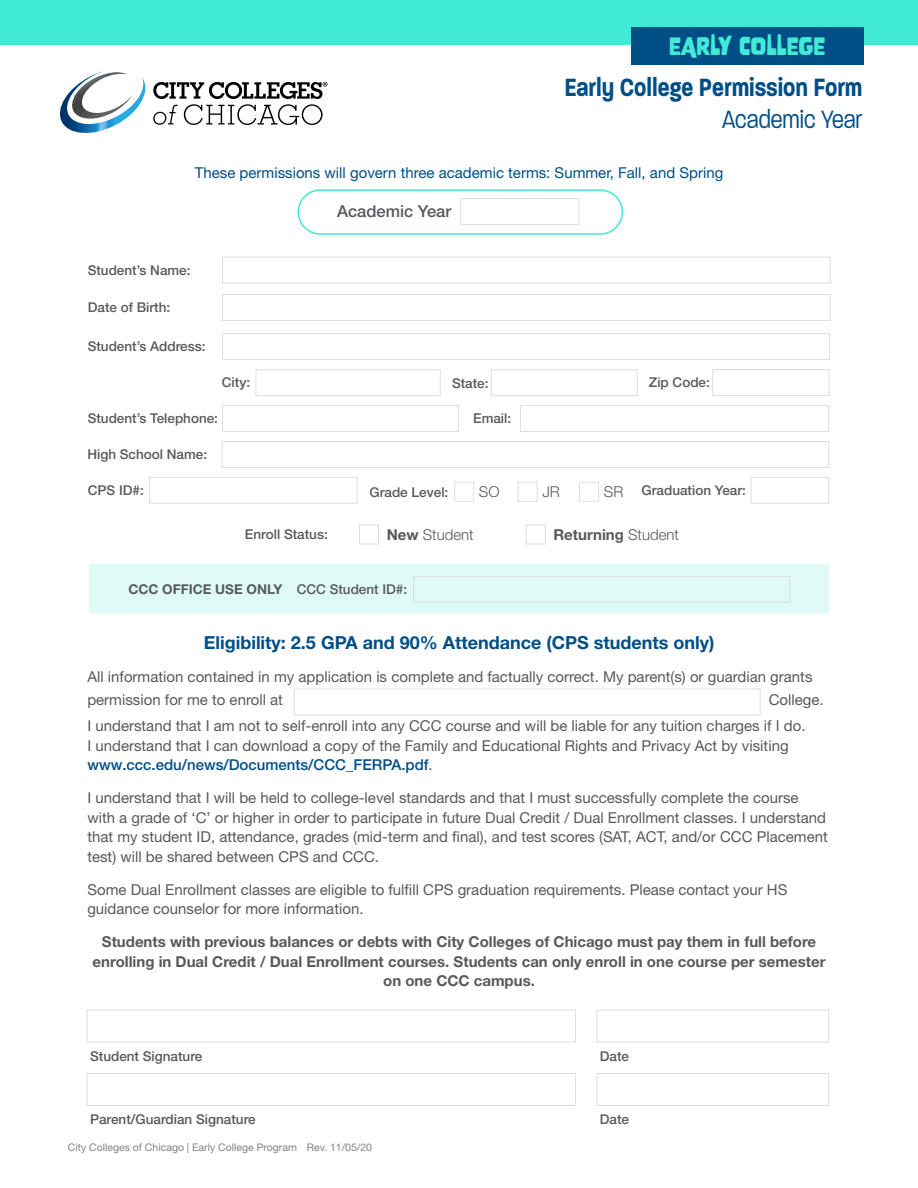
<style>
.page{position:relative;width:918px;height:1188px;background:#fff}
.page>*{position:absolute;margin:0;border:0;box-sizing:border-box;transform-origin:0 0}
.t1{font:600 27px "Paralucent Cond";color:#004e86}
.t2{font:300 27px "Paralucent Cond";color:#004e86}
.t3{font:22.5px "Nove";color:#41ead4}
.t4{font:700 18px "Helvetica Neue LT Std";color:#004e86}
.t5{font:500 16.5px "Helvetica Neue LT Std";color:#58595b}
.t6{font:15px/19.5px "Helvetica Neue LT Std";color:#58595b}
.t7{font:700 15px/19.5px "Helvetica Neue LT Std";color:#58595b;text-align:center}
.t8{font:15px "Helvetica Neue LT Std";color:#004e86}
.t9{font:300 15px "Helvetica Neue LT Std";color:#58595b}
.t10{font:500 13.5px "Helvetica Neue LT Std";color:#58595b}
.t11{font:700 13.5px "Helvetica Neue LT Std";color:#58595b}
.t12{font:10.5px "Helvetica Neue LT Std";color:#808285}
.s1{font-weight:700}
.s2{font-weight:300}
.s3{font-weight:500}
.s4{font-weight:500;color:#004e86}
</style>
<div class="page">
<div style="left:0;top:0;width:918px;height:45px;background:#41ead4"></div>
<svg style="left:59px;top:71px;width:268px;height:62px"></svg>
<div style="left:631px;top:27px;width:233px;height:38px;background:#004e86"></div>
<div style="left:89px;top:565px;width:740px;height:48px;background:#dffbf8"></div>
<div style="left:222px;top:257px;width:609px;height:26px;border:1px solid #dcddde"></div>
<div style="left:222px;top:294px;width:609px;height:27px;border:1px solid #dcddde"></div>
<div style="left:149px;top:477px;width:209px;height:27px;border:1px solid #dcddde"></div>
<div style="left:222px;top:405px;width:237px;height:27px;border:1px solid #dcddde"></div>
<div style="left:294px;top:689px;width:467px;height:26px;border:1px solid #dcddde"></div>
<div style="left:520px;top:405px;width:309px;height:27px;border:1px solid #dcddde"></div>
<div style="left:256px;top:369px;width:185px;height:27px;border:1px solid #dcddde"></div>
<div style="left:413px;top:576px;width:377px;height:27px;border:1px solid #dcddde"></div>
<div style="left:222px;top:333px;width:608px;height:27px;border:1px solid #dcddde"></div>
<div style="left:460px;top:198px;width:119px;height:27px;border:1px solid #dcddde"></div>
<div style="left:712px;top:369px;width:118px;height:27px;border:1px solid #dcddde"></div>
<div style="left:454px;top:482px;width:20px;height:20px;border:1px solid #dcddde"></div>
<div style="left:359px;top:524px;width:20px;height:20px;border:1px solid #dcddde"></div>
<div style="left:526px;top:524px;width:20px;height:20px;border:1px solid #dcddde"></div>
<div style="left:518px;top:482px;width:19px;height:20px;border:1px solid #dcddde"></div>
<div style="left:579px;top:482px;width:20px;height:20px;border:1px solid #dcddde"></div>
<div style="left:491px;top:369px;width:147px;height:27px;border:1px solid #dcddde"></div>
<div style="left:751px;top:477px;width:78px;height:27px;border:1px solid #dcddde"></div>
<div style="left:222px;top:441px;width:607px;height:27px;border:1px solid #dcddde"></div>
<div style="left:87px;top:1010px;width:489px;height:33px;border:1px solid #dcddde"></div>
<div style="left:87px;top:1073px;width:489px;height:33px;border:1px solid #dcddde"></div>
<div style="left:597px;top:1010px;width:232px;height:33px;border:1px solid #dcddde"></div>
<div style="left:597px;top:1073px;width:232px;height:33px;border:1px solid #dcddde"></div>
<div style="left:297px;top:189px;width:326px;height:46px;border:2px solid #41ead4;border-radius:22px"></div>
<h2 class="t3" style="left:669px;top:33px;width:158px">EARLY COLLEGE</h2>
<h1 class="t1" style="left:564px;top:71px;width:300px">Early College Permission Form</h1>
<h1 class="t2" style="left:722px;top:104px;width:142px">Academic Year</h1>
<p class="t8" style="left:195px;top:164px;width:530px">These permissions will govern three academic terms: Summer, Fall, and Spring</p>
<p class="t10" style="left:88px;top:262px;width:104px">Student’s Name:</p>
<p class="t10" style="left:88px;top:299px;width:84px">Date of Birth:</p>
<p class="t10" style="left:88px;top:339px;width:119px">Student’s Address:</p>
<p class="t10" style="left:222px;top:374px;width:30px">City:</p>
<p class="t5" style="left:337px;top:202px;width:116px">Academic Year</p>
<p class="t10" style="left:452px;top:375px;width:38px">State:</p>
<p class="t10" style="left:88px;top:410px;width:132px">Student’s Telephone:</p>
<p class="t10" style="left:473px;top:410px;width:40px">Email:</p>
<p class="t10" style="left:87px;top:446px;width:121px">High School Name:</p>
<p class="t10" style="left:649px;top:374px;width:63px">Zip Code:</p>
<p class="t10" style="left:88px;top:482px;width:58px">CPS ID#:</p>
<p class="t10" style="left:245px;top:526px;width:84px">Enroll Status:</p>
<p class="t10" style="left:642px;top:482px;width:106px">Graduation Year:</p>
<p class="t10" style="left:370px;top:484px;width:80px">Grade Level:</p>
<p class="t9" style="left:479px;top:483px;width:22px">SO</p>
<p class="t9" style="left:387px;top:525px;width:88px"><span class="s1">New</span> Student</p>
<p class="t7" style="left:553px;top:524px;width:127px">Returning <span class="s2">Student</span></p>
<p class="t9" style="left:542px;top:483px;width:19px">JR</p>
<p class="t9" style="left:604px;top:483px;width:21px">SR</p>
<p class="t11" style="left:129px;top:581px;width:280px">CCC OFFICE USE ONLY <span class="s3">CCC Student ID#:</span></p>
<p class="t4" style="left:204px;top:631px;width:512px">Eligibility: 2.5 GPA and 90% Attendance (CPS students only)</p>
<p class="t6" style="left:87px;top:665px;width:727px;line-height:23px">All information contained in my application is complete and factually correct. My parent(s) or guardian grants permission for me to enroll at</p>
<p class="t6" style="left:87px;top:686px;width:738px;line-height:26.2px;text-indent:681px">College.<br>I understand that I am not to self-enroll into any CCC course and will be liable for any tuition charges if I do.</p>
<p class="t6" style="left:87px;top:735px;width:703px">I understand that I can download a copy of the Family and Educational Rights and Privacy Act by visiting <span class="s4">www.ccc.edu/news/Documents/CCC_FERPA.pdf</span>.</p>
<p class="t6" style="left:87px;top:788px;width:742px">I understand that I will be held to college-level standards and that I must successfully complete the course with a grade of ‘C’ or higher in order to participate in future Dual Credit / Dual Enrollment classes. I understand that my student ID, attendance, grades (mid-term and final), and test scores (SAT, ACT, and/or CCC Placement test) will be shared between CPS and CCC.</p>
<p class="t6" style="left:87px;top:879px;width:702px">Some Dual Enrollment classes are eligible to fulfill CPS graduation requirements. Please contact your HS guidance counselor for more information.</p>
<p class="t7" style="left:93px;top:932px;width:734px">Students with previous balances or debts with City Colleges of Chicago must pay them in full before enrolling in Dual Credit / Dual Enrollment courses. Students can only enroll in one course per semester on one CCC campus.</p>
<p class="t10" style="left:90px;top:1048px;width:114px">Student Signature</p>
<p class="t10" style="left:90px;top:1111px;width:167px">Parent/Guardian Signature</p>
<p class="t12" style="left:68px;top:1141px;width:306px">City Colleges of Chicago | Early College Program Rev. 11/05/20</p>
<p class="t10" style="left:600px;top:1048px;width:31px">Date</p>
<p class="t10" style="left:600px;top:1111px;width:31px">Date</p>
</div>
